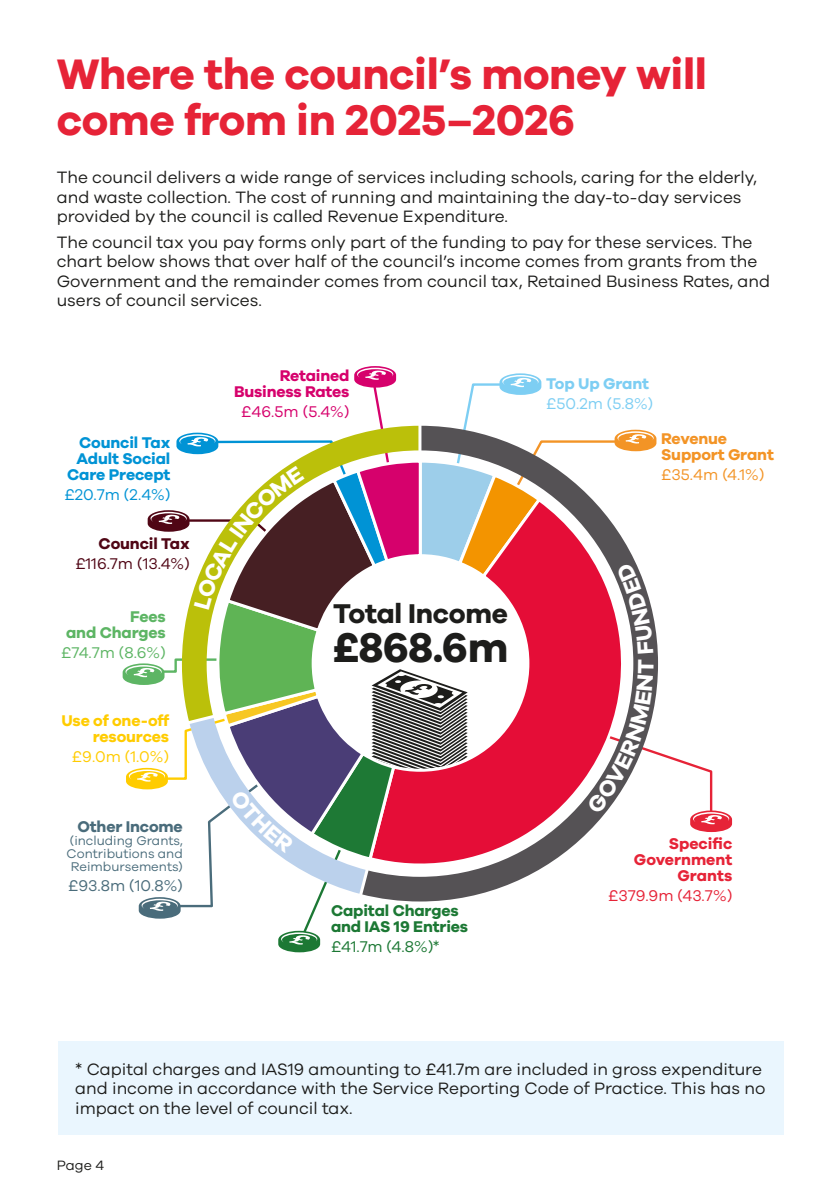
<style>
.page{position:relative;width:840px;height:1191px;background:#fff}
.page>*{position:absolute;margin:0;border:0;box-sizing:border-box;transform-origin:0 0}
.t1{font:700 44px/46px "Galano Grotesque";letter-spacing:-.01em;color:#e62337}
.t2{font:700 42.8px "Galano Grotesque";color:#1d1d1b}
.t3{font:700 28px "Galano Grotesque";letter-spacing:-.01em;color:#1d1d1b}
.t4{font:17px/19.6px "Galano Grotesque";color:#1d1d1b}
.t5{font:700 16px/16px "Galano Grotesque";letter-spacing:-.01em;color:#0093d5;text-align:right}
.t6{font:700 16px/16px "Galano Grotesque";letter-spacing:-.01em;color:#1c7834}
.t7{font:700 16px/16px "Galano Grotesque";color:#e62337;text-align:right}
.t8{font:700 16px/16px "Galano Grotesque";letter-spacing:-.01em;color:#fc0;text-align:right}
.t9{font:700 16px/16px "Galano Grotesque";letter-spacing:-.015em;color:#d6016c;text-align:right}
.t10{font:700 16px/16px "Galano Grotesque";letter-spacing:-.01em;color:#f39426}
.t11{font:16px "Galano Grotesque";color:#e62337}
.t12{font:16px "Galano Grotesque";color:#500615}
.t13{font:700 16px/16px "Galano Grotesque";letter-spacing:-.01em;color:#5db564;text-align:right}
.t14{font:16px "Galano Grotesque";color:#1c7834}
.t15{font:16px "Galano Grotesque";color:#4a6c7b}
.t16{font:16px "Galano Grotesque";color:#7dcef3}
.t17{font:16px "Galano Grotesque";color:#f39426}
.t18{font:16px "Galano Grotesque";color:#5db564}
.t19{font:16px "Galano Grotesque";color:#0093d5}
.t20{font:16px "Galano Grotesque";color:#d6016c}
.t21{font:700 16px "Galano Grotesque";letter-spacing:-.01em;color:#4a6c7b}
.t22{font:16px "Galano Grotesque";color:#fc0}
.t23{font:700 16px "Galano Grotesque";letter-spacing:-.01em;color:#7dcef3}
.t24{font:700 16px "Galano Grotesque";letter-spacing:-.01em;color:#500615}
.t25{font:14px "Galano Grotesque";color:#1d1d1b}
.t26{font:13px/13px "Galano Grotesque";color:#4a6c7b;text-align:center}
</style>
<div class="page">
<div style="left:58px;top:1040px;width:724px;height:94px;background:#eaf6fe"></div>
<svg style="left:123px;top:366px;width:608px;height:586px"></svg>
<h1 class="t1" style="left:57px;top:49px;width:651px">Where the council’s money will come from in 2025–2026</h1>
<p class="t4" style="left:57px;top:167px;width:701px">The council delivers a wide range of services including schools, caring for the elderly, and waste collection. The cost of running and maintaining the day-to-day services provided by the council is called Revenue Expenditure.</p>
<p class="t4" style="left:57px;top:232px;width:714px">The council tax you pay forms only part of the funding to pay for these services. The chart below shows that over half of the council’s income comes from grants from the Government and the remainder comes from council tax, Retained Business Rates, and users of council services.</p>
<p class="t5" style="left:67px;top:434px;width:105px">Council Tax<br>Adult Social<br>Care Precept</p>
<p class="t19" style="left:65px;top:485px;width:107px">£20.7m (2.4%)</p>
<p class="t24" style="left:99px;top:534px;width:93px">Council Tax</p>
<p class="t12" style="left:75px;top:554px;width:116px">£116.7m (13.4%)</p>
<p class="t13" style="left:66px;top:608px;width:101px">Fees<br>and Charges</p>
<p class="t18" style="left:61px;top:643px;width:106px">£74.7m (8.6%)</p>
<p class="t8" style="left:61px;top:712px;width:109px">Use of one-off resources</p>
<p class="t22" style="left:72px;top:746px;width:99px">£9.0m (1.0%)</p>
<p class="t21" style="left:77px;top:817px;width:107px">Other Income</p>
<p class="t26" style="left:67px;top:834px;width:118px">(including Grants,<br>Contributions and<br>Reimbursements)</p>
<p class="t15" style="left:68px;top:876px;width:116px">£93.8m (10.8%)</p>
<p class="t9" style="left:234px;top:367px;width:117px">Retained<br>Business Rates</p>
<p class="t20" style="left:241px;top:402px;width:110px">£46.5m (5.4%)</p>
<p class="t23" style="left:546px;top:374px;width:104px">Top Up Grant</p>
<p class="t16" style="left:546px;top:394px;width:108px">£50.2m (5.8%)</p>
<p class="t10" style="left:661px;top:430px;width:114px">Revenue<br>Support Grant</p>
<p class="t17" style="left:661px;top:465px;width:104px">£35.4m (4.1%)</p>
<h3 class="t3" style="left:333px;top:596px;width:176px">Total Income</h3>
<h2 class="t2" style="left:332px;top:620px;width:177px">£868.6m</h2>
<p class="t6" style="left:331px;top:902px;width:139px">Capital Charges and IAS 19 Entries</p>
<p class="t14" style="left:331px;top:937px;width:110px">£41.7m (4.8%)*</p>
<p class="t7" style="left:633px;top:835px;width:100px">Specific<br>Government<br>Grants</p>
<p class="t11" style="left:608px;top:886px;width:125px">£379.9m (43.7%)</p>
<p class="t4" style="left:75px;top:1058px;width:691px">* Capital charges and IAS19 amounting to £41.7m are included in gross expenditure and income in accordance with the Service Reporting Code of Practice. This has no impact on the level of council tax.</p>
<p class="t25" style="left:57px;top:1156px;width:49px">Page 4</p>
</div>
